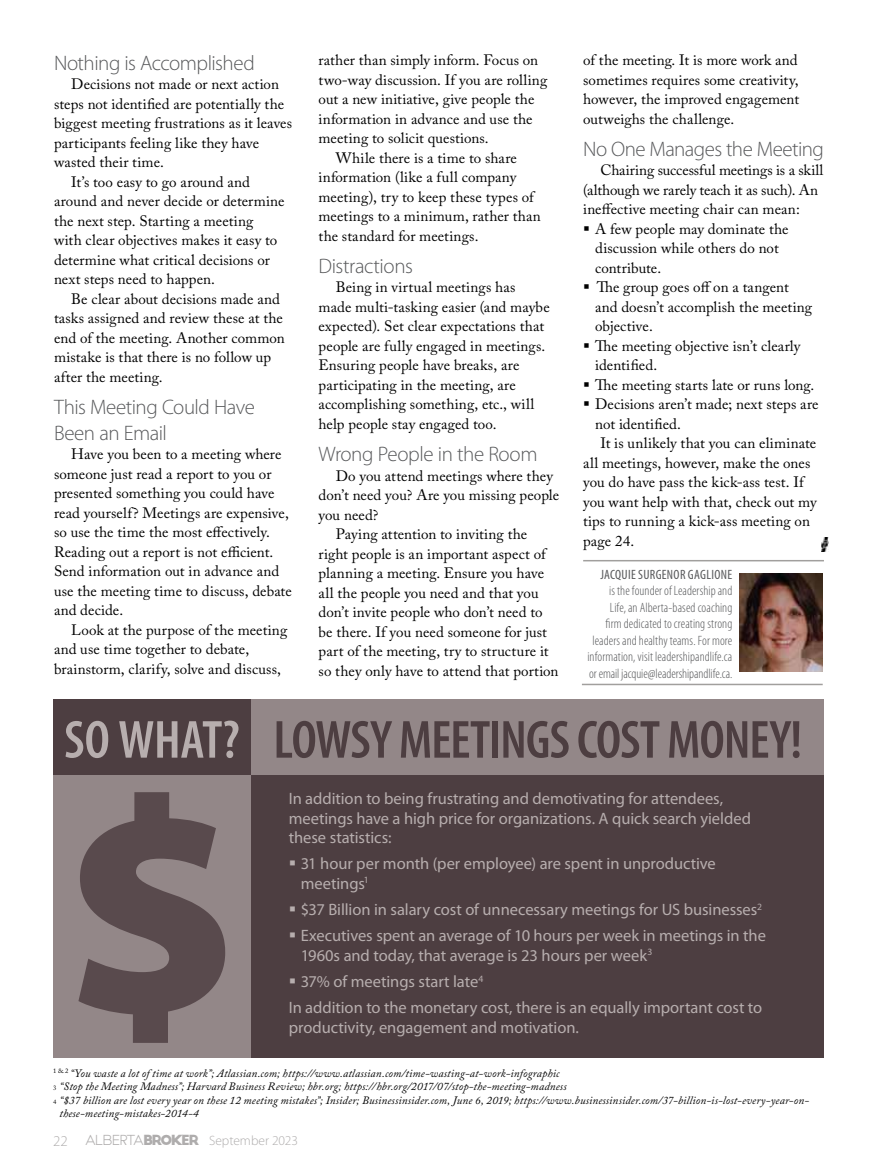
<style>
.page{position:relative;width:878px;height:1175px;background:#fff}
.page>*{position:absolute;margin:0;border:0;box-sizing:border-box;transform-origin:0 0}
.t1{font:900 307.5px "Myriad Pro";color:#594a4d}
.t2{font:600 condensed 54px "Myriad Pro";letter-spacing:-.01em;color:#4d3e41}
.t3{font:300 21px/25.5px "Myriad Pro";letter-spacing:-.025em;color:#58595b}
.t4{font:16.5px/19.5px "Myriad Pro";letter-spacing:-.005em;color:#b7aeae}
.t5{font:15px/19.5px "Adobe Caslon Pro";letter-spacing:.005em;color:#000}
.t6{font:300 condensed 13.5px/16.5px "Myriad Pro";letter-spacing:.005em;color:#58595b;text-align:right}
.t7{font:300 13.5px "Myriad Pro";color:#afadad}
.t8{font:condensed 13.5px "Myriad Pro";letter-spacing:.025em;color:#58595b}
.t9{font:italic 11.25px "Adobe Caslon Pro";letter-spacing:.015em;color:#000}
.t10{font:6.6px "Adobe Caslon Pro";color:#000}
.s1{color:#b7aeae}
.s2{font-style:normal;font-size:6.6px}
.s3{font-size:15px}
.s4{font-family:"Big John PRO";font-weight:400}
.s5{font-family:"Big John PRO";font-weight:700;font-size:13.65px}
</style>
<div class="page">
<img style="left:821px;top:537px;width:7px;height:15px">
<img style="left:739px;top:574px;width:83px;height:97px">
<hr style="left:583px;top:560px;width:241px;height:1px;background:#a19f9d">
<hr style="left:582px;top:683px;width:240px;height:2px;background:#a19f9d">
<div style="left:250px;top:775px;width:574px;height:282px;background:#4d3e41"></div>
<div style="left:53px;top:775px;width:197px;height:282px;background:#938788"></div>
<div style="left:250px;top:699px;width:574px;height:76px;background:#938788"></div>
<div style="left:53px;top:699px;width:197px;height:76px;background:#4d3e41"></div>
<h3 class="t3" style="left:54px;top:50px;width:202px">Nothing is Accomplished</h3>
<p class="t5" style="left:71px;top:74px;width:209px">Decisions not made or next action</p>
<p class="t5" style="left:54px;top:94px;width:231px">steps not identified are potentially the</p>
<p class="t5" style="left:54px;top:113px;width:240px">biggest meeting frustrations as it leaves</p>
<p class="t5" style="left:54px;top:133px;width:207px">participants feeling like they have</p>
<p class="t5" style="left:54px;top:152px;width:111px">wasted their time.</p>
<p class="t5" style="left:71px;top:172px;width:180px">It’s too easy to go around and</p>
<p class="t5" style="left:54px;top:191px;width:232px">around and never decide or determine</p>
<p class="t5" style="left:54px;top:211px;width:201px">the next step. Starting a meeting</p>
<p class="t5" style="left:54px;top:230px;width:225px">with clear objectives makes it easy to</p>
<p class="t5" style="left:54px;top:250px;width:217px">determine what critical decisions or</p>
<p class="t5" style="left:54px;top:269px;width:162px">next steps need to happen.</p>
<p class="t5" style="left:71px;top:289px;width:210px">Be clear about decisions made and</p>
<p class="t5" style="left:54px;top:308px;width:230px">tasks assigned and review these at the</p>
<p class="t5" style="left:54px;top:328px;width:232px">end of the meeting. Another common</p>
<p class="t5" style="left:54px;top:347px;width:218px">mistake is that there is no follow up</p>
<p class="t5" style="left:54px;top:367px;width:110px">after the meeting.</p>
<h3 class="t3" style="left:54px;top:394px;width:202px">This Meeting Could Have<br>Been an Email</h3>
<p class="t5" style="left:54px;top:444px;width:239px;text-indent:17px">Have you been to a meeting where someone just read a report to you or presented something you could have read yourself? Meetings are expensive, so use the time the most effectively.<br>Reading out a report is not efficient.<br>Send information out in advance and use the meeting time to discuss, debate and decide.</p>
<p class="t5" style="left:54px;top:620px;width:235px;text-indent:17px">Look at the purpose of the meeting and use time together to debate, brainstorm, clarify, solve and discuss,</p>
<p class="t5" style="left:318px;top:50px;width:221px">rather than simply inform. Focus on</p>
<p class="t5" style="left:318px;top:70px;width:230px">two-way discussion. If you are rolling</p>
<p class="t5" style="left:318px;top:89px;width:217px">out a new initiative, give people the</p>
<p class="t5" style="left:318px;top:109px;width:215px">information in advance and use the</p>
<p class="t5" style="left:318px;top:128px;width:172px">meeting to solicit questions.</p>
<p class="t5" style="left:336px;top:148px;width:182px">While there is a time to share</p>
<p class="t5" style="left:318px;top:167px;width:199px">information (like a full company</p>
<p class="t5" style="left:318px;top:187px;width:217px">meeting), try to keep these types of</p>
<p class="t5" style="left:318px;top:206px;width:224px">meetings to a minimum, rather than</p>
<p class="t5" style="left:318px;top:226px;width:161px">the standard for meetings.</p>
<h3 class="t3" style="left:318px;top:253px;width:96px">Distractions</h3>
<p class="t5" style="left:318px;top:277px;width:233px;text-indent:17px">Being in virtual meetings has made multi-tasking easier (and maybe expected). Set clear expectations that people are fully engaged in meetings.<br>Ensuring people have breaks, are participating in the meeting, are accomplishing something, etc., will help people stay engaged too.</p>
<h3 class="t3" style="left:318px;top:441px;width:220px">Wrong People in the Room</h3>
<p class="t5" style="left:336px;top:466px;width:218px">Do you attend meetings where they</p>
<p class="t5" style="left:318px;top:485px;width:242px">don’t need you? Are you missing people</p>
<p class="t5" style="left:318px;top:505px;width:61px">you need?</p>
<p class="t5" style="left:336px;top:524px;width:193px">Paying attention to inviting the</p>
<p class="t5" style="left:318px;top:544px;width:229px">right people is an important aspect of</p>
<p class="t5" style="left:318px;top:563px;width:227px">planning a meeting. Ensure you have</p>
<p class="t5" style="left:318px;top:583px;width:221px">all the people you need and that you</p>
<p class="t5" style="left:318px;top:602px;width:225px">don’t invite people who don’t need to</p>
<p class="t5" style="left:318px;top:622px;width:230px">be there. If you need someone for just</p>
<p class="t5" style="left:318px;top:641px;width:231px">part of the meeting, try to structure it</p>
<p class="t5" style="left:318px;top:661px;width:241px">so they only have to attend that portion</p>
<p class="t5" style="left:583px;top:50px;width:217px;text-align:justify">of the meeting. It is more work and sometimes requires some creativity, however, the improved engagement outweighs the challenge.</p>
<h3 class="t3" style="left:583px;top:136px;width:242px">No One Manages the Meeting</h3>
<p class="t5" style="left:600px;top:160px;width:224px">Chairing successful meetings is a skill</p>
<p class="t5" style="left:583px;top:180px;width:236px">(although we rarely teach it as such). An</p>
<p class="t5" style="left:583px;top:199px;width:218px">ineffective meeting chair can mean:</p>
<p class="t5" style="left:595px;top:219px;width:195px">A few people may dominate the</p>
<p class="t5" style="left:595px;top:238px;width:185px">discussion while others do not</p>
<p class="t5" style="left:595px;top:258px;width:68px">contribute.</p>
<p class="t5" style="left:596px;top:277px;width:194px">The group goes off on a tangent</p>
<p class="t5" style="left:595px;top:297px;width:218px">and doesn’t accomplish the meeting</p>
<p class="t5" style="left:595px;top:316px;width:59px">objective.</p>
<p class="t5" style="left:595px;top:336px;width:206px">The meeting objective isn’t clearly</p>
<p class="t5" style="left:595px;top:355px;width:64px">identified.</p>
<p class="t5" style="left:595px;top:375px;width:221px">The meeting starts late or runs long.</p>
<p class="t5" style="left:595px;top:394px;width:225px">Decisions aren’t made; next steps are</p>
<p class="t5" style="left:595px;top:414px;width:87px">not identified.</p>
<p class="t5" style="left:600px;top:433px;width:217px">It is unlikely that you can eliminate</p>
<p class="t5" style="left:583px;top:453px;width:229px">all meetings, however, make the ones</p>
<p class="t5" style="left:583px;top:472px;width:222px">you do have pass the kick-ass test. If</p>
<p class="t5" style="left:583px;top:492px;width:235px">you want help with that, check out my</p>
<p class="t5" style="left:583px;top:511px;width:228px">tips to running a kick-ass meeting on</p>
<p class="t5" style="left:583px;top:531px;width:53px">page 24.</p>
<p class="t8" style="left:600px;top:566px;width:133px">JACQUIE SURGENOR GAGLION E</p>
<p class="t6" style="left:587px;top:582px;width:146px">is the founder of Leadership and<br>Life, an Alberta-based coaching<br>firm dedicated to creating strong leaders and healthy teams. For more information, visit leadershipandlife.ca or email jacquie@leadershipandlife.ca.</p>
<h2 class="t2" style="left:64px;top:706px;width:739px"><span class="s1">SO WHAT?</span> LOWSY MEETINGS COST MONEY!</h2>
<p class="t4" style="left:289px;top:788px;width:463px">In addition to being frustrating and demotivating for attendees, meetings have a high price for organizations. A quick search yielded these statistics:</p>
<p class="t4" style="left:301px;top:853px;width:416px">31 hour per month (per employee) are spent in unproductive meetings<sup>1</sup></p>
<p class="t4" style="left:301px;top:896px;width:466px;line-height:26.2px">$37 Billion in salary cost of unnecessary meetings for US businesses<sup>2<br></sup>Executives spent an average of 10 hours per week in meetings in the</p>
<p class="t4" style="left:301px;top:945px;width:353px">1960s and today, that average is 23 hours per week<sup>3</sup></p>
<p class="t4" style="left:301px;top:971px;width:184px">37% of meetings start late<sup>4</sup></p>
<p class="t4" style="left:289px;top:997px;width:475px">In addition to the monetary cost, there is an equally important cost to</p>
<p class="t4" style="left:289px;top:1017px;width:292px">productivity, engagement and motivation.</p>
<h1 class="t1" style="left:63px;top:706px;width:178px">$</h1>
<p class="t9" style="left:70px;top:1066px;width:491px">“You waste a lot of time at work”; Atlassian.com; https://www.atlassian.com/time-wasting-at-work-infographic</p>
<p class="t9" style="left:53px;top:1079px;width:515px"><span class="s2">3</span> “Stop the Meeting Madness”; Harvard Business Review; hbr.org; https://hbr.org/2017/07/stop-the-meeting-madness</p>
<p class="t9" style="left:53px;top:1093px;width:757px"><span class="s2">4</span> “$37 billion are lost every year on these 12 meeting mistakes”; Insider; Businessinsider.com, June 6, 2019; https://www.businessinsider.com/37-billion-is-lost-every-year-on-</p>
<p class="t9" style="left:60px;top:1106px;width:141px">these-meeting-mistakes-2014-4</p>
<p class="t7" style="left:53px;top:1132px;width:246px"><span class="s3">22</span> <span class="s4">ALBERTA</span><span class="s5">bROKER</span> September 2023</p>
<p class="t10" style="left:53px;top:1066px;width:17px">1 &amp; 2</p>
</div>
